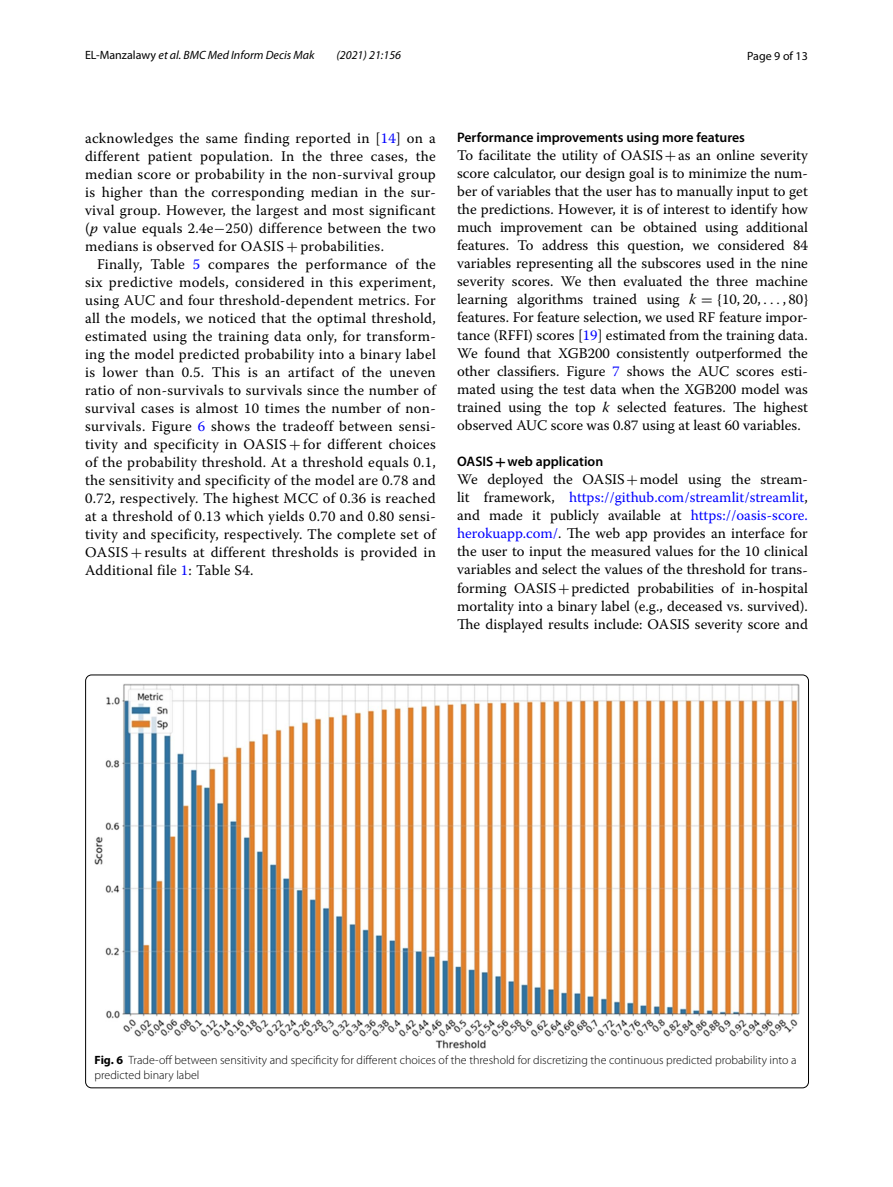
<style>
.page{position:relative;width:893px;height:1187px;background:#fff}
.page>*{position:absolute;margin:0;border:0;box-sizing:border-box;transform-origin:0 0}
.t1{font:14.7px/18px "Warnock Pro";letter-spacing:.015em;color:#000;text-align:justify}
.t2{font:600 13.8px "Myriad Pro";color:#000}
.t3{font:300 12px/15px "Myriad Pro";color:#000}
.t4{font:italic 12px "Myriad Pro";color:#000}
.t5{font:12px "Myriad Pro";color:#000}
.s1{font-style:normal}
.s2{color:#00f}
.s3{font-family:"Warnock Pro It 3"}
.s4{font-family:"MTSY"}
.s5{font-family:"Warnock Pro It 7"}
.s6{font-family:"MTSYN4"}
.s7{font-family:"Warnock Pro Regular 5"}
.s8{font-family:"MTMI3"}
.s9{font-family:"Warnock Pro It 6"}
.s10{font-family:"SPSMTSYB Bold";font-weight:400}
.s11{font-weight:700}
</style>
<div class="page">
<img style="left:95px;top:684px;width:704px;height:364px">
<p class="t4" style="left:85px;top:48px;width:231px"><span class="s1">EL‑Manzalawy</span> et al. BMC Med Inform Decis Mak</p>
<p class="t4" style="left:336px;top:48px;width:66px">(2021) 21:156</p>
<p class="t5" style="left:747px;top:48px;width:62px">Page 9 of 13</p>
<p class="t1" style="left:85px;top:128px;width:352px">acknowledges the same finding reported in [<span class="s2">14</span>] on a different patient population. In the three cases, the median score or probability in the non-survival group is higher than the corresponding median in the sur&shy;vival group. However, the largest and most significant (<span class="s3">p</span> value equals 2.4e<span class="s4">−</span>250) difference between the two medians is observed for OASIS <span class="s4">+</span> probabilities.</p>
<p class="t1" style="left:85px;top:254px;width:352px;text-indent:12px">Finally, Table <span class="s2">5</span> compares the performance of the six predictive models, considered in this experiment, using AUC and four threshold-dependent metrics. For all the models, we noticed that the optimal threshold, estimated using the training data only, for transform&shy;ing the model predicted probability into a binary label is lower than 0.5. This is an artifact of the uneven ratio of non-survivals to survivals since the number of survival cases is almost 10 times the number of non&shy;survivals. Figure <span class="s2">6</span> shows the tradeoff between sensi&shy;tivity and specificity in OASIS <span class="s4">+</span> for different choices of the probability threshold. At a threshold equals 0.1, the sensitivity and specificity of the model are 0.78 and 0.72, respectively. The highest MCC of 0.36 is reached at a threshold of 0.13 which yields 0.70 and 0.80 sensi&shy;tivity and specificity, respectively. The complete set of OASIS <span class="s4">+</span> results at different thresholds is provided in Additional file <span class="s2">1</span>: Table S4.</p>
<p class="t2" style="left:457px;top:129px;width:289px">Performance improvements using more features</p>
<p class="t1" style="left:457px;top:146px;width:353px">To facilitate the utility of OASIS<span class="s4">+</span>as an online severity score calculator, our design goal is to minimize the num&shy;ber of variables that the user has to manually input to get the predictions. However, it is of interest to identify how much improvement can be obtained using additional features. To address this question, we considered 84 variables representing all the subscores used in the nine severity scores. We then evaluated the three machine learning algorithms trained using <span class="s5">k</span> <span class="s6">= {</span><span class="s7">10, 20,</span> <span class="s8">. . .</span> <span class="s7">, 80</span><span class="s6">} </span>features. For feature selection, we used RF feature impor&shy;tance (RFFI) scores [<span class="s2">19</span>] estimated from the training data.<br>We found that XGB200 consistently outperformed the other classifiers. Figure <span class="s2">7</span> shows the AUC scores esti&shy;mated using the test data when the XGB200 model was trained using the top <span class="s9">k</span> selected features. The highest observed AUC score was 0.87 using at least 60 variables.</p>
<p class="t2" style="left:457px;top:453px;width:148px">OASIS<span class="s10">+</span>web application</p>
<p class="t1" style="left:457px;top:470px;width:352px">We deployed the OASIS<span class="s4">+</span>model using the stream&shy;lit framework, <span class="s2">https://github.com/streamlit/streamlit</span>, and made it publicly available at <span class="s2">https://oasis-score. herokuapp.com/</span>. The web app provides an interface for the user to input the measured values for the 10 clinical variables and select the values of the threshold for trans&shy;forming OASIS<span class="s4">+</span>predicted probabilities of in-hospital mortality into a binary label (e.g., deceased vs. survived).<br>The displayed results include: OASIS severity score and</p>
<p class="t3" style="left:95px;top:1052px;width:703px"><span class="s11">Fig. 6</span> Trade-off between sensitivity and specificity for different choices of the threshold for discretizing the continuous predicted probability into a predicted binary label</p>
</div>
